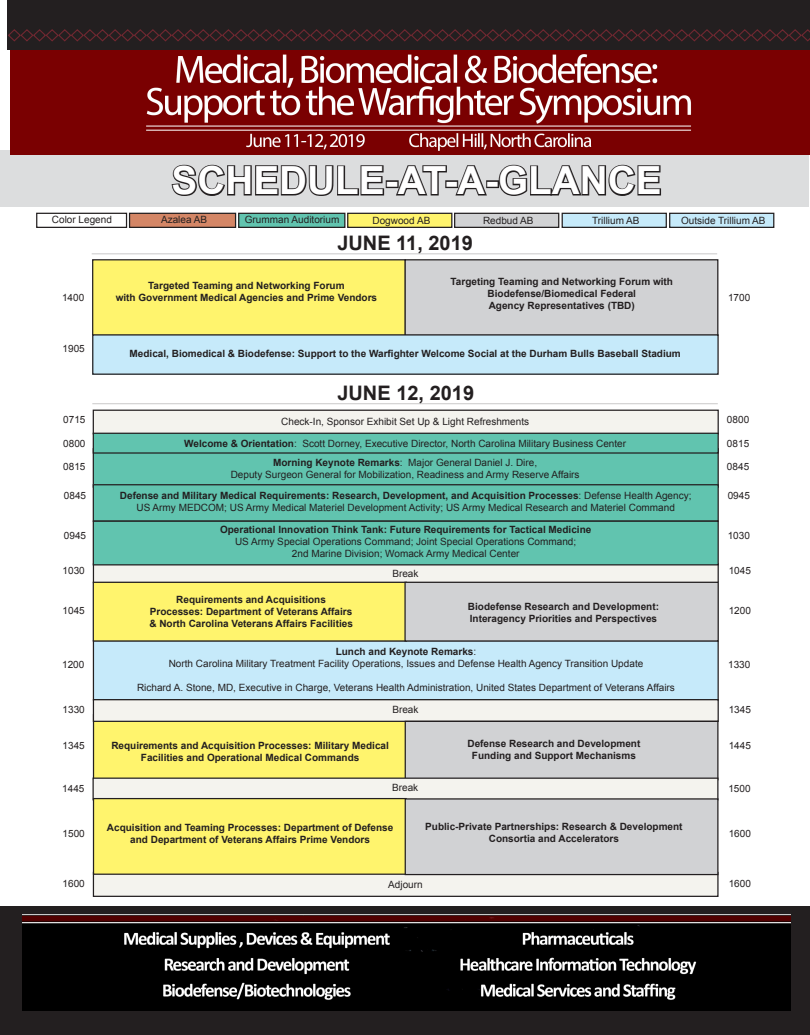
<style>
.page{position:relative;width:810px;height:1035px;background:#fff}
.page>*{position:absolute;margin:0;border:0;box-sizing:border-box;transform-origin:0 0}
.t1{font:700 38.75px "Arial";color:#fff}
.t2{font:700 20px "Arial";color:#231f20}
.t3{font:700 10px/12px "Arial";color:#231f20;text-align:center}
.t4{font:10px "Arial";color:#231f20}
.s1{font-weight:700}
.s2{font-weight:400}
</style>
<div class="page">
<div style="left:94px;top:715px;width:312px;height:65px;background:#fff46d"></div>
<div style="left:36px;top:213px;width:91px;height:15px;border:1px solid #231f20"></div>
<div style="left:130px;top:213px;width:106px;height:14px;background:#d48666"></div>
<div style="left:129px;top:213px;width:107px;height:15px;border:1px solid #231f20"></div>
<div style="left:239px;top:213px;width:106px;height:14px;background:#61c4af"></div>
<div style="left:238px;top:213px;width:107px;height:15px;border:1px solid #231f20"></div>
<div style="left:348px;top:213px;width:104px;height:14px;background:#fff46d"></div>
<div style="left:347px;top:213px;width:105px;height:15px;border:1px solid #231f20"></div>
<div style="left:455px;top:213px;width:104px;height:14px;background:#d1d2d4"></div>
<div style="left:454px;top:213px;width:105px;height:15px;border:1px solid #231f20"></div>
<div style="left:562px;top:213px;width:104px;height:14px;background:#c6eafa"></div>
<div style="left:562px;top:213px;width:105px;height:15px;border:1px solid #231f20"></div>
<div style="left:0;top:150px;width:809px;height:57px;background:#dcddde"></div>
<div style="left:670px;top:213px;width:104px;height:14px;background:#c6eafa"></div>
<div style="left:669px;top:213px;width:105px;height:15px;border:1px solid #231f20"></div>
<img style="left:11px;top:49px;width:799px;height:105px">
<div style="left:93px;top:260px;width:312px;height:75px;background:#fff46d"></div>
<div style="left:92px;top:259px;width:314px;height:77px;border:1px solid #231f20"></div>
<div style="left:405px;top:260px;width:313px;height:75px;background:#d1d2d4"></div>
<div style="left:405px;top:259px;width:313px;height:77px;border:1px solid #231f20"></div>
<div style="left:93px;top:335px;width:625px;height:39px;background:#c6eafa"></div>
<div style="left:92px;top:334px;width:627px;height:41px;border:1px solid #231f20"></div>
<hr style="left:92px;top:253px;width:625px;height:1px;background:#231f20">
<div style="left:0;top:906px;width:810px;height:129px;background:#231f20"></div>
<img style="left:23px;top:915px;width:768px;height:96px">
<div style="left:8px;top:0;width:802px;height:49px;background:#231f20"></div>
<svg style="left:7px;top:28px;width:803px;height:14px"></svg>
<svg style="left:171px;top:164px;width:214px;height:32px"></svg>
<div style="left:386px;top:180px;width:13px;height:8px;border:2px solid #231f20"></div>
<svg style="left:394px;top:165px;width:54px;height:31px"></svg>
<div style="left:445px;top:180px;width:13px;height:8px;border:2px solid #231f20"></div>
<svg style="left:454px;top:165px;width:35px;height:31px"></svg>
<div style="left:486px;top:180px;width:13px;height:8px;border:2px solid #231f20"></div>
<svg style="left:497px;top:164px;width:165px;height:32px"></svg>
<div style="left:93px;top:641px;width:625px;height:59px;background:#c6eafa"></div>
<div style="left:93px;top:449px;width:625px;height:38px;background:#61c4af"></div>
<div style="left:93px;top:410px;width:625px;height:24px;background:#f4f3ee"></div>
<div style="left:93px;top:410px;width:626px;height:24px;border:1px solid #231f20"></div>
<div style="left:93px;top:433px;width:625px;height:20px;background:#61c4af"></div>
<div style="left:93px;top:433px;width:626px;height:21px;border:1px solid #231f20"></div>
<div style="left:93px;top:485px;width:625px;height:36px;background:#61c4af"></div>
<div style="left:93px;top:484px;width:626px;height:38px;border:1px solid #231f20"></div>
<div style="left:93px;top:564px;width:625px;height:19px;background:#f4f3ee"></div>
<div style="left:93px;top:582px;width:313px;height:59px;background:#fff46d"></div>
<div style="left:93px;top:582px;width:314px;height:60px;border:1px solid #231f20"></div>
<div style="left:93px;top:700px;width:625px;height:21px;background:#f4f3ee"></div>
<div style="left:93px;top:699px;width:626px;height:23px;border:1px solid #231f20"></div>
<div style="left:93px;top:872px;width:625px;height:24px;background:#f4f3ee"></div>
<div style="left:93px;top:872px;width:626px;height:25px;border:1px solid #231f20"></div>
<div style="left:405px;top:721px;width:313px;height:59px;background:#d1d2d4"></div>
<div style="left:405px;top:721px;width:314px;height:59px;border:1px solid #231f20"></div>
<div style="left:405px;top:582px;width:313px;height:59px;background:#d1d2d4"></div>
<div style="left:404px;top:582px;width:315px;height:60px;border:1px solid #231f20"></div>
<div style="left:93px;top:778px;width:625px;height:22px;background:#f4f3ee"></div>
<div style="left:93px;top:778px;width:626px;height:22px;border:1px solid #231f20"></div>
<hr style="left:92px;top:403px;width:626px;height:1px;background:#231f20">
<div style="left:94px;top:799px;width:312px;height:75px;background:#fff46d"></div>
<div style="left:93px;top:798px;width:314px;height:77px;border:1px solid #231f20"></div>
<div style="left:405px;top:799px;width:313px;height:76px;background:#d1d2d4"></div>
<div style="left:405px;top:798px;width:314px;height:77px;border:1px solid #231f20"></div>
<div style="left:93px;top:521px;width:625px;height:44px;background:#61c4af"></div>
<div style="left:93px;top:521px;width:626px;height:44px;border:1px solid #231f20"></div>
<p class="t1" style="left:172px;top:155px;width:492px">SCHEDULE-AT-A-GLANCE</p>
<p class="t4" style="left:52px;top:213px;width:62px">Color Legend</p>
<p class="t4" style="left:161px;top:213px;width:48px">Azalea AB</p>
<p class="t4" style="left:245px;top:213px;width:96px">Grumman Auditorium</p>
<p class="t4" style="left:373px;top:214px;width:59px">Dogwood AB</p>
<p class="t4" style="left:483px;top:214px;width:52px">Redbud AB</p>
<p class="t4" style="left:592px;top:214px;width:49px">Trillium AB</p>
<p class="t4" style="left:681px;top:214px;width:86px">Outside Trillium AB</p>
<p class="t2" style="left:337px;top:230px;width:137px">JUNE 11, 2019</p>
<p class="t3" style="left:148px;top:280px;width:198px">Targeted Teaming and Networking Forum</p>
<p class="t4" style="left:62px;top:291px;width:24px">1400</p>
<p class="t3" style="left:116px;top:292px;width:263px">with Government Medical Agencies and Prime Vendors</p>
<p class="t4" style="left:728px;top:291px;width:24px">1700</p>
<p class="t3" style="left:451px;top:276px;width:224px">Targeting Teaming and Networking Forum with</p>
<p class="t3" style="left:488px;top:288px;width:150px">Biodefense/Biomedical Federal</p>
<p class="t3" style="left:489px;top:300px;width:148px">Agency Representatives (TBD)</p>
<p class="t4" style="left:63px;top:342px;width:24px">1905</p>
<p class="t3" style="left:130px;top:348px;width:553px">Medical, Biomedical &amp; Biodefense: Support to the Warfighter Welcome Social at the Durham Bulls Baseball Stadium</p>
<p class="t2" style="left:337px;top:380px;width:138px">JUNE 12, 2019</p>
<p class="t4" style="left:63px;top:413px;width:24px">0715</p>
<p class="t4" style="left:63px;top:437px;width:24px">0800</p>
<p class="t4" style="left:281px;top:415px;width:249px">Check-In, Sponsor Exhibit Set Up &amp; Light Refreshments</p>
<p class="t4" style="left:184px;top:437px;width:443px"><span class="s1">Welcome &amp; Orientation</span>: Scott Dorney, Executive Director, North Carolina Military Business Center</p>
<p class="t4" style="left:727px;top:413px;width:24px">0800</p>
<p class="t4" style="left:727px;top:437px;width:24px">0815</p>
<p class="t4" style="left:63px;top:460px;width:24px">0815</p>
<p class="t4" style="left:273px;top:456px;width:265px"><span class="s1">Morning Keynote Remarks</span>: Major General Daniel J. Dire,</p>
<p class="t4" style="left:231px;top:468px;width:350px">Deputy Surgeon General for Mobilization, Readiness and Army Reserve Affairs</p>
<p class="t4" style="left:727px;top:460px;width:24px">0845</p>
<p class="t4" style="left:64px;top:489px;width:24px">0845</p>
<p class="t3" style="left:120px;top:490px;width:573px">Defense and Military Medical Requirements: Research, Development, and Acquisition Processes<span class="s2">: Defense Health Agency;</span></p>
<p class="t4" style="left:728px;top:489px;width:24px">0945</p>
<p class="t4" style="left:136px;top:501px;width:540px">US Army MEDCOM; US Army Medical Materiel Development Activity; US Army Medical Research and Materiel Command</p>
<p class="t4" style="left:64px;top:529px;width:24px">0945</p>
<p class="t3" style="left:220px;top:524px;width:373px">Operational Innovation Think Tank: Future Requirements for Tactical Medicine</p>
<p class="t4" style="left:235px;top:535px;width:343px">US Army Special Operations Command; Joint Special Operations Command;</p>
<p class="t4" style="left:292px;top:547px;width:229px">2nd Marine Division; Womack Army Medical Center</p>
<p class="t4" style="left:728px;top:529px;width:24px">1030</p>
<p class="t4" style="left:63px;top:564px;width:24px">1030</p>
<p class="t4" style="left:392px;top:567px;width:28px">Break</p>
<p class="t4" style="left:729px;top:564px;width:24px">1045</p>
<p class="t3" style="left:176px;top:594px;width:151px">Requirements and Acquisitions</p>
<p class="t3" style="left:150px;top:606px;width:204px">Processes: Department of Veterans Affairs</p>
<p class="t3" style="left:149px;top:618px;width:205px">&amp; North Carolina Veterans Affairs Facilities</p>
<p class="t3" style="left:468px;top:601px;width:193px">Biodefense Research and Development:</p>
<p class="t3" style="left:470px;top:613px;width:189px">Interagency Priorities and Perspectives</p>
<p class="t4" style="left:63px;top:604px;width:24px">1045</p>
<p class="t4" style="left:729px;top:604px;width:24px">1200</p>
<p class="t3" style="left:336px;top:646px;width:142px">Lunch and Keynote Remarks<span class="s2">:</span></p>
<p class="t4" style="left:169px;top:657px;width:476px">North Carolina Military Treatment Facility Operations, Issues and Defense Health Agency Transition Update</p>
<p class="t4" style="left:137px;top:681px;width:539px">Richard A. Stone, MD, Executive in Charge, Veterans Health Administration, United States Department of Veterans Affairs</p>
<p class="t4" style="left:62px;top:658px;width:24px">1200</p>
<p class="t4" style="left:728px;top:658px;width:24px">1330</p>
<p class="t4" style="left:63px;top:703px;width:24px">1330</p>
<p class="t4" style="left:392px;top:703px;width:28px">Break</p>
<p class="t4" style="left:729px;top:703px;width:24px">1345</p>
<p class="t4" style="left:63px;top:739px;width:24px">1345</p>
<p class="t4" style="left:729px;top:739px;width:24px">1445</p>
<p class="t3" style="left:111px;top:739px;width:279px">Requirements and Acquisition Processes: Military Medical<br>Facilities and Operational Medical Commands</p>
<p class="t3" style="left:468px;top:738px;width:174px">Defense Research and Development</p>
<p class="t3" style="left:472px;top:750px;width:165px">Funding and Support Mechanisms</p>
<p class="t4" style="left:62px;top:782px;width:24px">1445</p>
<p class="t4" style="left:392px;top:781px;width:28px">Break</p>
<p class="t4" style="left:728px;top:782px;width:24px">1500</p>
<p class="t3" style="left:107px;top:822px;width:288px">Acquisition and Teaming Processes: Department of Defense and Department of Veterans Affairs Prime Vendors</p>
<p class="t3" style="left:425px;top:820px;width:259px">Public-Private Partnerships: Research &amp; Development<br>Consortia and Accelerators</p>
<p class="t4" style="left:63px;top:827px;width:24px">1500</p>
<p class="t4" style="left:729px;top:827px;width:24px">1600</p>
<p class="t4" style="left:63px;top:877px;width:24px">1600</p>
<p class="t4" style="left:388px;top:878px;width:36px">Adjourn</p>
<p class="t4" style="left:729px;top:877px;width:24px">1600</p>
</div>
